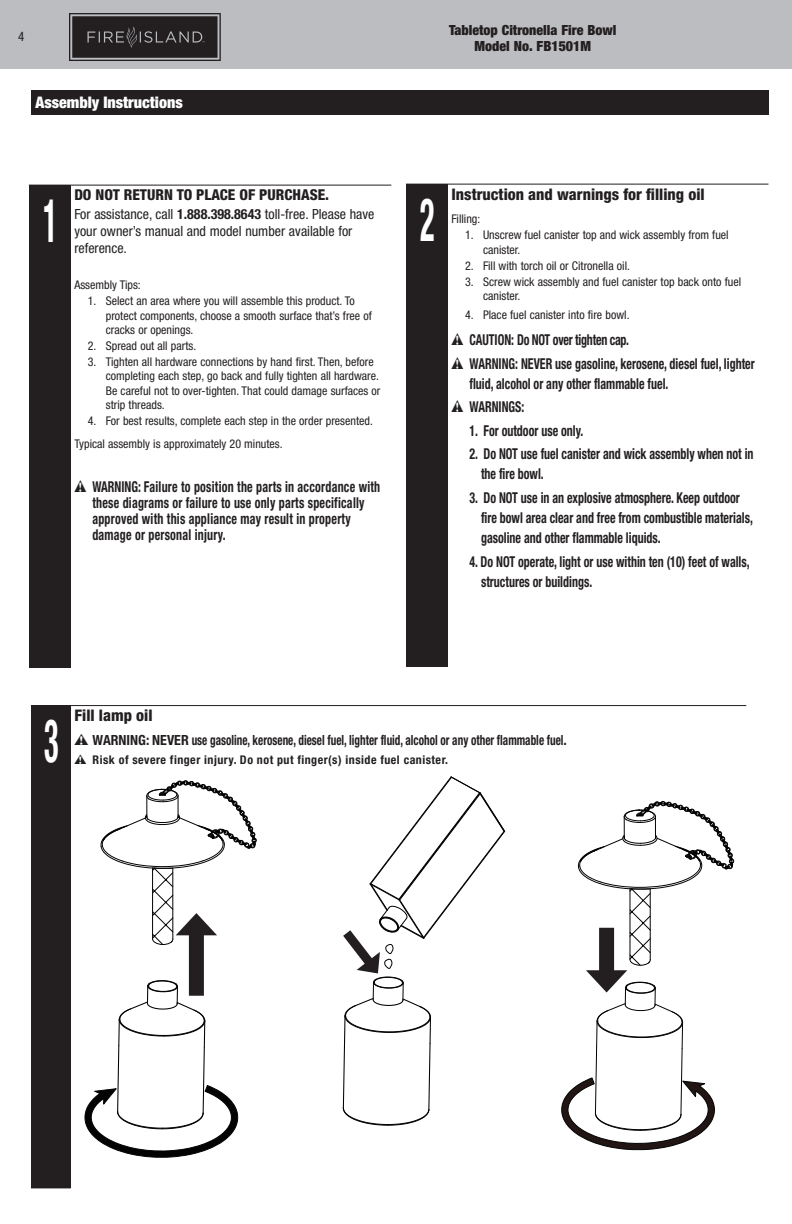
<style>
.page{position:relative;width:792px;height:1224px;background:#fff}
.page>*{position:absolute;margin:0;border:0;box-sizing:border-box;transform-origin:0 0}
.Step_No{font:700 condensed 60px "Helvetica Neue LT Std";color:#fff;scale:.5 1}
.Body_Text{font:800 condensed 16px "Helvetica Neue LT Std";color:#231f20}
.t1{font:900 condensed 16px "Helvetica Neue LT Std";color:#fff}
.Step_Header{font:800 condensed 16px "Helvetica Neue LT Std";color:#231f20}
.t2{font:700 condensed 15px/20px "Helvetica Neue LT Std";color:#231f20;scale:.8 1}
.t3{font:700 condensed 15px/16px "Helvetica Neue LT Std";letter-spacing:.02em;color:#231f20;scale:.8 1}
.Body_Text-2{font:800 condensed 15px "Helvetica Neue LT Std";color:#231f20}
.t4{font:700 condensed 15px "Helvetica Neue LT Std";letter-spacing:-.02em;color:#231f20;scale:.8 1}
.t5{font:condensed 14px/16.9px "Helvetica Neue LT Std";color:#231f20}
.t6{font:700 condensed 14px "Helvetica Neue LT Std";color:#231f20}
.t7{font:900 condensed 14px "Helvetica Neue LT Std";color:#231f20}
.t8{font:condensed 13px "Helvetica Neue LT Std";color:#231f20}
.t9{font:condensed 12px/14.5px "Helvetica Neue LT Std";color:#231f20}
.t10{font:700 condensed 12px "Helvetica Neue LT Std";letter-spacing:.04em;color:#231f20}
.s1{font-weight:700}
.s2{font-family:"Warnings";font-weight:400;font-stretch:normal}
</style>
<div class="page">
<div style="left:0;top:0;width:792px;height:69px;background:#bcbdc0"></div>
<div style="left:31px;top:90px;width:738px;height:25px;background:#231f20"></div>
<div style="left:29px;top:185px;width:41px;height:482px;background:#231f20"></div>
<hr style="left:70px;top:185px;width:321px;height:1px;background:#231f20">
<div style="left:31px;top:706px;width:40px;height:482px;background:#231f20"></div>
<hr style="left:31px;top:705px;width:40px;height:1px;background:#231f20">
<hr style="left:71px;top:705px;width:675px;height:1px;background:#231f20">
<svg style="left:84px;top:980px;width:155px;height:178px"></svg>
<svg style="left:561px;top:801px;width:173px;height:350px"></svg>
<div style="left:189px;top:927px;width:15px;height:69px;background:#231f20"></div>
<svg style="left:100px;top:780px;width:157px;height:166px"></svg>
<svg style="left:342px;top:776px;width:164px;height:350px"></svg>
<svg style="left:69px;top:13px;width:152px;height:48px;background:#393637"></svg>
<div style="left:406px;top:184px;width:42px;height:482px;background:#231f20"></div>
<hr style="left:448px;top:184px;width:320px;height:1px;background:#231f20">
<p class="t8" style="left:18px;top:29px;width:8px">4</p>
<p class="t7" style="left:449px;top:21px;width:169px">Tabletop Citronella Fire Bowl</p>
<p class="t7" style="left:474px;top:38px;width:118px">Model No. FB1501M</p>
<p class="t1" style="left:35px;top:93px;width:149px">Assembly Instructions</p>
<p class="Step_No" style="left:43px;top:184px;width:30px">1</p>
<p class="Body_Text-2" style="left:74px;top:185px;width:256px">DO NOT RETURN TO PLACE OF PURCHASE.</p>
<p class="t5" style="left:74px;top:205px;width:302px">For assistance, call <span class="s1">1.888.398.8643</span> toll-free. Please have your owner’s manual and model number available for reference.</p>
<p class="t9" style="left:74px;top:278px;width:68px">Assembly Tips:</p>
<p class="t9" style="left:106px;top:294px;width:267px;text-indent:-18px">1. Select an area where you will assemble this product. To protect components, choose a smooth surface that’s free of cracks or openings.</p>
<p class="t9" style="left:88px;top:338px;width:108px">2. Spread out all parts.</p>
<p class="t9" style="left:106px;top:354px;width:276px;text-indent:-18px">3. Tighten all hardware connections by hand first. Then, before completing each step, go back and fully tighten all hardware.<br>Be careful not to over-tighten. That could damage surfaces or strip threads.</p>
<p class="t9" style="left:88px;top:414px;width:285px">4. For best results, complete each step in the order presented.</p>
<p class="t9" style="left:74px;top:437px;width:208px">Typical assembly is approximately 20 minutes.</p>
<p class="t3" style="left:92px;top:479px;width:361px;text-indent:-18px"><span class="s2">W</span> WARNING: Failure to position the parts in accordance with these diagrams or failure to use only parts specifically approved with this appliance may result in property damage or personal injury.</p>
<p class="Step_No" style="left:420px;top:183px;width:30px">2</p>
<p class="Body_Text" style="left:452px;top:184px;width:255px">Instruction and warnings for filling oil</p>
<p class="t9" style="left:452px;top:212px;width:30px">Filling:</p>
<p class="t9" style="left:483px;top:228px;width:247px;text-indent:-18px">1. Unscrew fuel canister top and wick assembly from fuel canister.</p>
<p class="t9" style="left:465px;top:258px;width:165px">2. Fill with torch oil or Citronella oil.</p>
<p class="t9" style="left:483px;top:274px;width:260px;text-indent:-18px">3. Screw wick assembly and fuel canister top back onto fuel canister.</p>
<p class="t9" style="left:465px;top:308px;width:164px">4. Place fuel canister into fire bowl.</p>
<p class="t4" style="left:452px;top:331px;width:223px"><span class="s2">W</span> CAUTION: Do NOT over tighten cap.</p>
<p class="t2" style="left:470px;top:353px;width:358px;text-indent:-18px"><span class="s2">W</span> WARNING: NEVER use gasoline, kerosene, diesel fuel, lighter fluid, alcohol or any other flammable fuel.</p>
<p class="t2" style="left:452px;top:397px;width:93px"><span class="s2">W</span> WARNINGS:</p>
<p class="t2" style="left:452px;top:420px;width:166px"><span class="s2">W</span> 1. For outdoor use only.</p>
<p class="t2" style="left:470px;top:444px;width:357px;text-indent:-18px"><span class="s2">W</span> 2. Do NOT use fuel canister and wick assembly when not in<br>11the fire bowl.</p>
<p class="t2" style="left:470px;top:487px;width:356px;text-indent:-18px"><span class="s2">W</span> 3. Do NOT use in an explosive atmosphere. Keep outdoor<br>11fire bowl area clear and free from combustible materials,<br>11gasoline and other flammable liquids.</p>
<p class="t2" style="left:470px;top:551px;width:352px;text-indent:-18px"><span class="s2">W</span> 4. Do NOT operate, light or use within ten (10) feet of walls,<br>11structures or buildings.</p>
<p class="Step_No" style="left:44px;top:705px;width:30px">3</p>
<p class="Step_Header" style="left:75px;top:705px;width:80px">Fill lamp oil</p>
<p class="t6" style="left:75px;top:732px;width:494px"><span class="s2">W</span> WARNING: NEVER use gasoline, kerosene, diesel fuel, lighter fluid, alcohol or any other flammable fuel.</p>
<p class="t10" style="left:75px;top:752px;width:375px"><span class="s2">W</span> Risk of severe finger injury. Do not put finger(s) inside fuel canister.</p>
</div>
